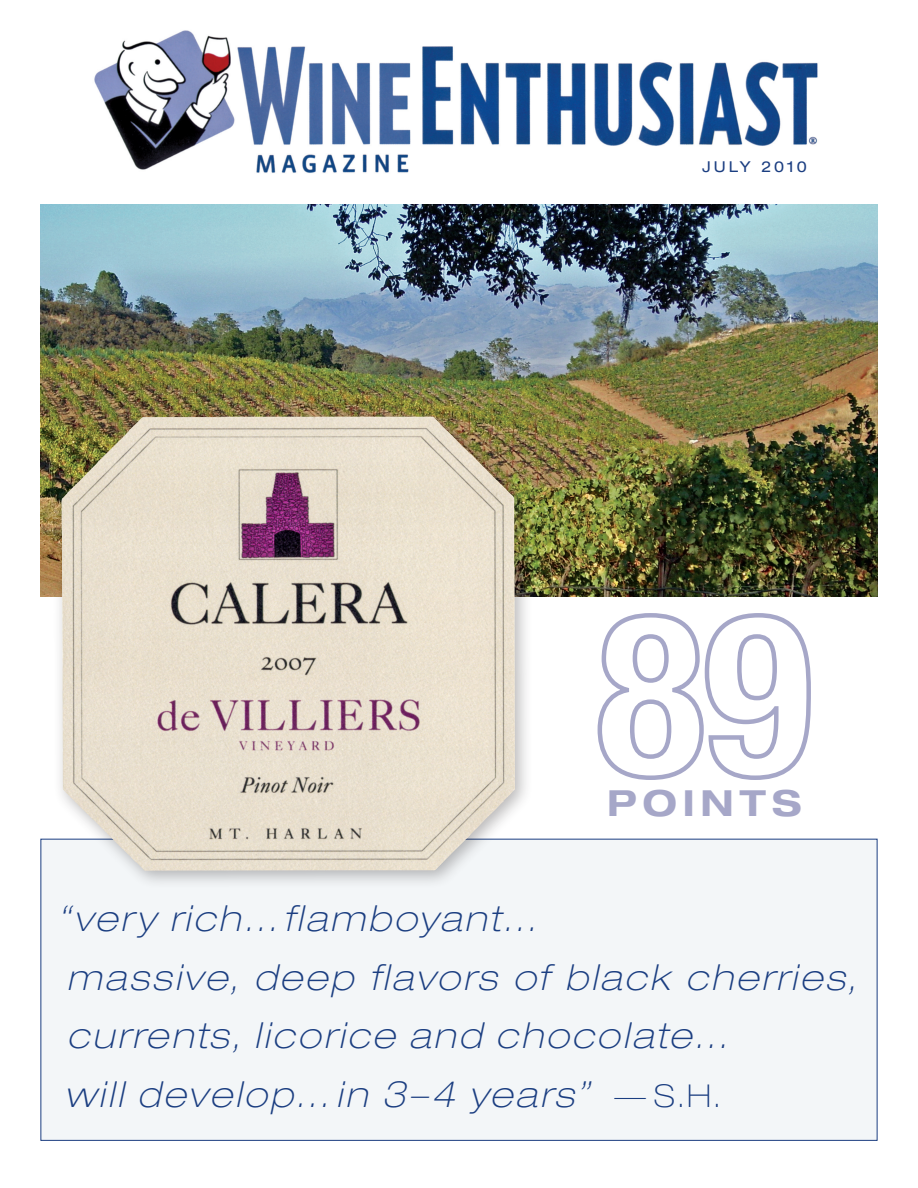
<style>
.page{position:relative;width:918px;height:1188px;background:#fff}
.page>*{position:absolute;margin:0;border:0;box-sizing:border-box;transform-origin:0 0}
.t1{font:italic 100 expanded 36px/58.5px "Helvetica Neue";letter-spacing:.085em;color:#1b3e81}
.t2{font:700 expanded 36px "Helvetica Neue";letter-spacing:.16em;color:#a6a7c8}
.t3{font:expanded 15px "Helvetica Neue";letter-spacing:.195em;color:#1b3e81}
.s1{font-style:normal;font-size:31.5px}
</style>
<div class="page">
<img style="left:40px;top:205px;width:837px;height:391px">
<div style="left:40px;top:839px;width:837px;height:302px;background:#f3f6f8;border:1px solid #1b3e81"></div>
<div style="left:51px;top:407px;width:482px;height:482px;background:#231f20;opacity:.31"></div>
<img style="left:61px;top:417px;width:454px;height:454px">
<img style="left:94px;top:30px;width:724px;height:143px">
<svg style="left:597px;top:613px;width:214px;height:167px"></svg>
<p class="t3" style="left:702px;top:157px;width:106px">JULY 2010</p>
<p class="t2" style="left:607px;top:780px;width:196px">POINTS</p>
<p class="t1" style="left:57px;top:889px;width:482px">“very rich…flamboyant…</p>
<p class="t1" style="left:67px;top:947px;width:790px">massive, deep flavors of black cherries, currents, licorice and chocolate…</p>
<p class="t1" style="left:65px;top:1064px;width:658px">will develop…in 3–4 years” <span class="s1">— S.H.</span></p>
</div>
